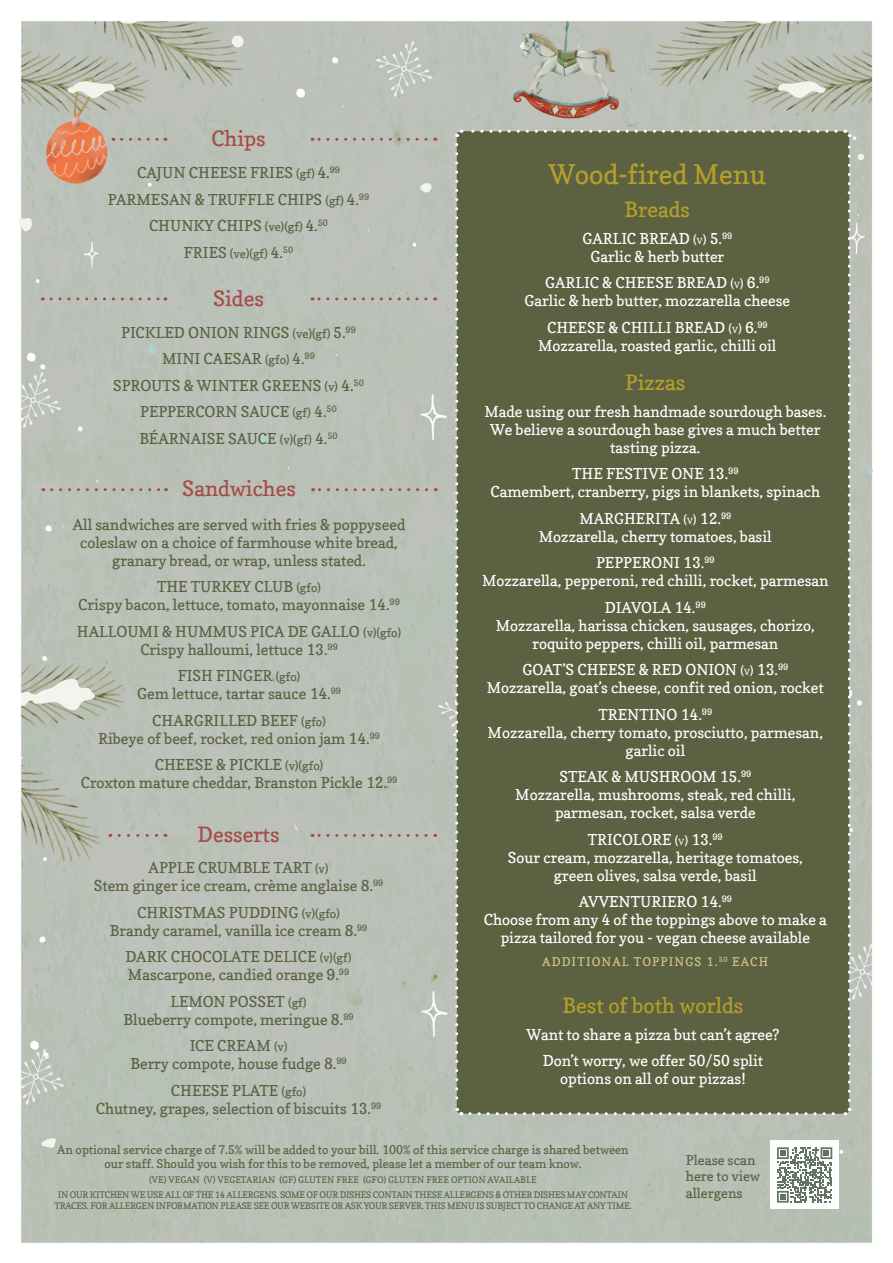
<style>
.page{position:relative;width:893px;height:1263px;background:#fff}
.page>*{position:absolute;margin:0;border:0;box-sizing:border-box;transform-origin:0 0}
.t1{font:27px "Copse";color:#b59e2a}
.t2{font:21px "Copse";color:#a64b49}
.t3{font:21px "Copse";color:#b59e2a}
.t4{font:15px/18px "Copse";color:#fff;text-align:center}
.t5{font:15px/18px "Copse";color:#5b6141;text-align:center}
.t6{font:13.5px/16.2px "Copse";color:#5b6141}
.t7{font:12px/14.4px "Copse";color:#5b6141;text-align:center}
.t8{font:12px "Copse";letter-spacing:.095em;color:#d6c78b}
.t9{font:9px/15px "Copse";letter-spacing:-.03em;color:#5b6141;text-align:center}
.s1{font-size:12px}
.s2{font-size:15px}
.s3{font-size:8.4px}
</style>
<div class="page">
<div style="left:18px;top:21px;width:855px;height:1222px;background:#bbc0b7"></div>
<div style="left:457px;top:131px;width:392px;height:983px;background:#5b6141;border-radius:4px"></div>
<svg style="left:454px;top:145px;width:10px;height:972px"></svg>
<svg style="left:470px;top:1106px;width:382px;height:11px"></svg>
<svg style="left:842px;top:128px;width:10px;height:972px"></svg>
<svg style="left:454px;top:128px;width:382px;height:10px"></svg>
<svg style="left:122px;top:138px;width:44px;height:3px"></svg>
<svg style="left:312px;top:138px;width:114px;height:3px"></svg>
<svg style="left:51px;top:297px;width:115px;height:3px"></svg>
<svg style="left:312px;top:297px;width:114px;height:3px"></svg>
<svg style="left:52px;top:488px;width:115px;height:3px"></svg>
<svg style="left:313px;top:488px;width:114px;height:3px"></svg>
<svg style="left:119px;top:834px;width:47px;height:3px"></svg>
<svg style="left:312px;top:834px;width:114px;height:3px"></svg>
<div style="left:771px;top:1141px;width:68px;height:68px;background:#fff"></div>
<svg style="left:777px;top:1147px;width:55px;height:55px"></svg>
<h2 class="t2" style="left:211px;top:126px;width:56px">Chips</h2>
<p class="t5" style="left:108px;top:159px;width:263px;line-height:26.5px">CAJUN CHEESE FRIES <span class="s1">(gf)</span> 4.<sup>99<br></sup>PARMESAN &amp; TRUFFLE CHIPS <span class="s1">(gf)</span> 4.<sup>99<br></sup>CHUNKY CHIPS <span class="s1">(ve)(gf)</span> 4.<sup>50</sup></p>
<p class="t7" style="left:184px;top:246px;width:111px"><span class="s2">FRIES</span> (ve)(gf) <span class="s2">4.</span><sup>50</sup></p>
<h2 class="t2" style="left:213px;top:285px;width:52px">Sides</h2>
<p class="t5" style="left:113px;top:319px;width:252px;line-height:26.5px">PICKLED ONION RINGS <span class="s1">(ve)(gf)</span> 5.<sup>99<br></sup>MINI CAESAR <span class="s1">(gfo)</span> 4.<sup>99<br></sup>SPROUTS &amp; WINTER GREENS <span class="s1">(v)</span> 4.<sup>50<br></sup>PEPPERCORN SAUCE <span class="s1">(gf)</span> 4.<sup>50<br></sup>BÉARNAISE SAUCE <span class="s1">(v)(gf)</span> 4.<sup>50</sup></p>
<h2 class="t2" style="left:182px;top:476px;width:115px">Sandwiches</h2>
<p class="t5" style="left:73px;top:515px;width:334px">All sandwiches are served with fries &amp; poppyseed coleslaw on a choice of farmhouse white bread, granary bread, or wrap, unless stated.</p>
<p class="t5" style="left:78px;top:578px;width:323px">THE TURKEY CLUB <span class="s1">(gfo)<br></span>Crispy bacon, lettuce, tomato, mayonnaise 14.<sup>99</sup></p>
<p class="t5" style="left:77px;top:622px;width:326px">HALLOUMI &amp; HUMMUS PICA DE GALLO <span class="s1">(v)(gfo)<br></span>Crispy halloumi, lettuce 13.<sup>99</sup></p>
<p class="t5" style="left:137px;top:667px;width:205px">FISH FINGER <span class="s1">(gfo)<br></span>Gem lettuce, tartar sauce 14.<sup>99</sup></p>
<p class="t5" style="left:98px;top:711px;width:283px">CHARGRILLED BEEF <span class="s1">(gfo)<br></span>Ribeye of beef, rocket, red onion jam 14.<sup>99</sup></p>
<p class="t5" style="left:81px;top:756px;width:318px">CHEESE &amp; PICKLE <span class="s1">(v)(gfo)<br></span>Croxton mature cheddar, Branston Pickle 12.<sup>99</sup></p>
<h2 class="t2" style="left:197px;top:822px;width:84px">Desserts</h2>
<p class="t5" style="left:94px;top:859px;width:291px">APPLE CRUMBLE TART <span class="s1">(v)<br></span>Stem ginger ice cream, crème anglaise 8.<sup>99</sup></p>
<p class="t5" style="left:110px;top:903px;width:259px">CHRISTMAS PUDDING <span class="s1">(v)(gfo)<br></span>Brandy caramel, vanilla ice cream 8.<sup>99</sup></p>
<p class="t5" style="left:125px;top:948px;width:228px;text-align:left">DARK CHOCOLATE DELICE <span class="s1">(v)(gf)<br></span>Mascarpone, candied orange 9.<sup>99</sup></p>
<p class="t5" style="left:124px;top:992px;width:232px">LEMON POSSET <span class="s1">(gf)<br></span>Blueberry compote, meringue 8.<sup>99</sup></p>
<p class="t5" style="left:130px;top:1037px;width:218px">ICE CREAM <span class="s1">(v)<br></span>Berry compote, house fudge 8.<sup>99</sup></p>
<p class="t5" style="left:96px;top:1081px;width:287px">CHEESE PLATE <span class="s1">(gfo)<br></span>Chutney, grapes, selection of biscuits 13.<sup>99</sup></p>
<h1 class="t1" style="left:549px;top:157px;width:219px">Wood-fired Menu</h1>
<h2 class="t3" style="left:625px;top:197px;width:67px">Breads</h2>
<p class="t4" style="left:582px;top:229px;width:151px">GARLIC BREAD <span class="s1">(</span><span class="s3">V</span><span class="s1">)</span> 5.<sup>99<br></sup>Garlic &amp; herb butter</p>
<p class="t4" style="left:525px;top:274px;width:267px">GARLIC &amp; CHEESE BREAD <span class="s1">(</span><span class="s3">V</span><span class="s1">)</span> 6.<sup>99<br></sup>Garlic &amp; herb butter, mozzarella cheese</p>
<p class="t4" style="left:538px;top:318px;width:240px">CHEESE &amp; CHILLI BREAD <span class="s1">(</span><span class="s3">V</span><span class="s1">)</span> 6.<sup>99<br></sup>Mozzarella, roasted garlic, chilli oil</p>
<h2 class="t3" style="left:625px;top:370px;width:62px">Pizzas</h2>
<p class="t4" style="left:484px;top:402px;width:343px">Made using our fresh handmade sourdough bases.<br>We believe a sourdough base gives a much better tasting pizza.</p>
<p class="t4" style="left:490px;top:465px;width:331px">THE FESTIVE ONE 13.<sup>99<br></sup>Camembert, cranberry, pigs in blankets, spinach</p>
<p class="t4" style="left:539px;top:509px;width:234px">MARGHERITA <span class="s1">(</span><span class="s3">V</span><span class="s1">)</span> 12.<sup>99<br></sup>Mozzarella, cherry tomatoes, basil</p>
<p class="t4" style="left:482px;top:554px;width:348px">PEPPERONI 13.<sup>99<br></sup>Mozzarella, pepperoni, red chilli, rocket, parmesan</p>
<p class="t4" style="left:496px;top:598px;width:321px">DIAVOLA 14.<sup>99<br></sup>Mozzarella, harissa chicken, sausages, chorizo, roquito peppers, chilli oil, parmesan</p>
<p class="t4" style="left:487px;top:661px;width:339px">GOAT’S CHEESE &amp; RED ONION <span class="s1">(</span><span class="s3">V</span><span class="s1">)</span> 13.<sup>99<br></sup>Mozzarella, goat’s cheese, confit red onion, rocket</p>
<p class="t4" style="left:488px;top:705px;width:337px">TRENTINO 14.<sup>99<br></sup>Mozzarella, cherry tomato, prosciutto, parmesan, garlic oil</p>
<p class="t4" style="left:515px;top:768px;width:282px">STEAK &amp; MUSHROOM 15.<sup>99<br></sup>Mozzarella, mushrooms, steak, red chilli, parmesan, rocket, salsa verde</p>
<p class="t4" style="left:508px;top:830px;width:296px">TRICOLORE <span class="s1">(</span><span class="s3">V</span><span class="s1">)</span> 13.<sup>99<br></sup>Sour cream, mozzarella, heritage tomatoes, green olives, salsa verde, basil</p>
<p class="t4" style="left:484px;top:893px;width:345px">AVVENTURIERO 14.<sup>99<br></sup>Choose from any 4 of the toppings above to make a pizza tailored for you - vegan cheese available</p>
<p class="t8" style="left:542px;top:954px;width:228px">ADDITIONAL TOPPINGS 1.<sup>50</sup> EACH</p>
<h2 class="t3" style="left:563px;top:993px;width:182px">Best of both worlds</h2>
<p class="t4" style="left:526px;top:1021px;width:255px;line-height:26.5px">Want to share a pizza but can’t agree?<br>Don’t worry, we offer 50/50 split</p>
<p class="t4" style="left:560px;top:1070px;width:187px">options on all of our pizzas!</p>
<p class="t7" style="left:57px;top:1142px;width:573px">An optional service charge of 7.5% will be added to your bill. 100% of this service charge is shared between our staff. Should you wish for this to be removed, please let a member of our team know.</p>
<p class="t9" style="left:58px;top:1172px;width:572px">(VE) VEGAN (V) VEGETARIAN (GF) GLUTEN FREE (GFO) GLUTEN FREE OPTION AVAILABLE<br>IN OUR KITCHEN WE USE ALL OF THE 14 ALLERGENS. SOME OF OUR DISHES CONTAIN THESE ALLERGENS &amp; OTHER DISHES MAY CONTAIN</p>
<p class="t9" style="left:54px;top:1198px;width:579px">TRACES. FOR ALLERGEN INFORMATION PLEASE SEE OUR WEBSITE OR ASK YOUR SERVER. THIS MENU IS SUBJECT TO CHANGE AT ANY TIME.</p>
<p class="t6" style="left:686px;top:1152px;width:76px">Please scan here to view allergens</p>
</div>
